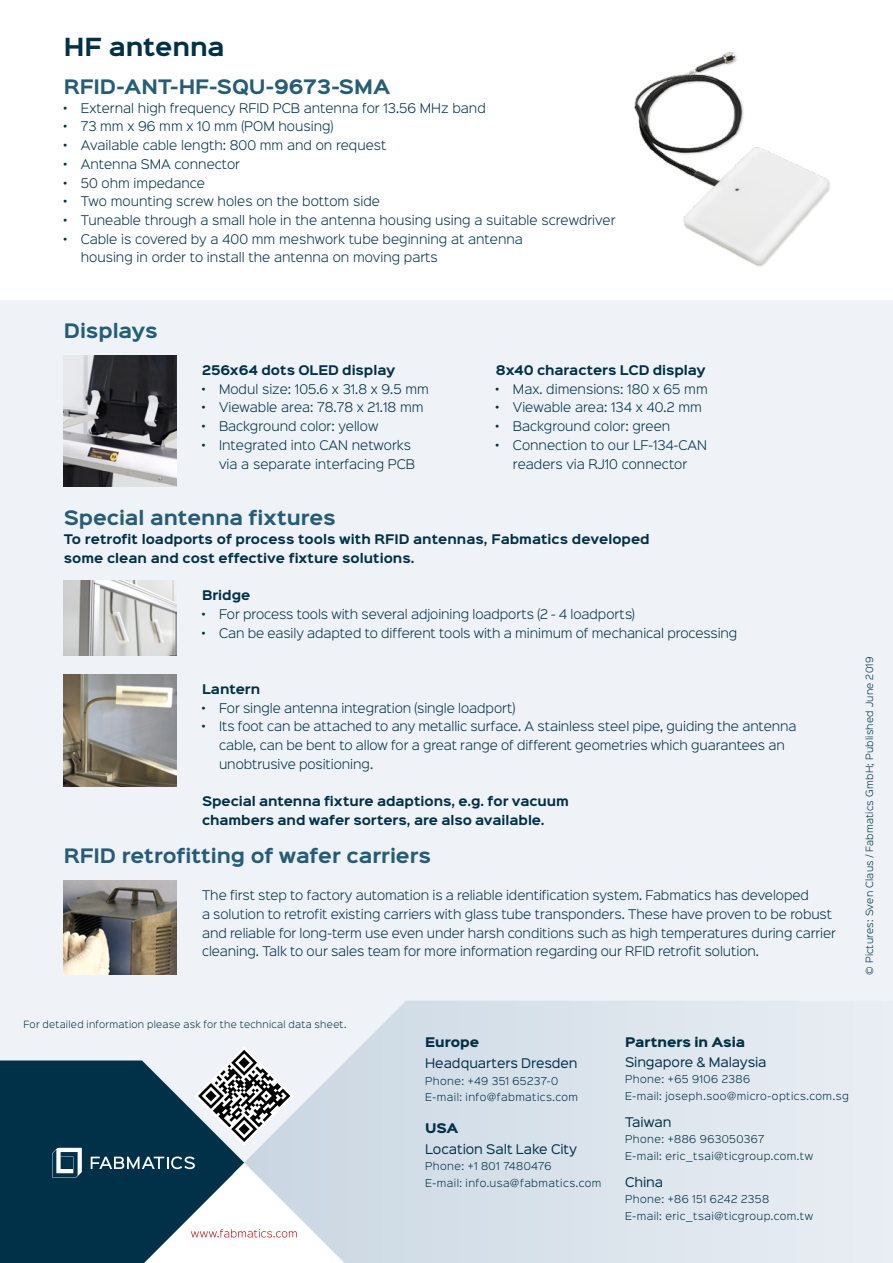
<style>
.page{position:relative;width:893px;height:1263px;background:#fff}
.page>*{position:absolute;margin:0;border:0;box-sizing:border-box;transform-origin:0 0}
.t1{font:700 22.5px "Sinkin Sans 700";letter-spacing:-.005em;color:#003149}
.t2{font:700 18px "Sinkin Sans 700";letter-spacing:-.005em;color:#245d78}
.t3{font:300 12px/18.8px "Sinkin Sans 300";color:#003149}
.t4{font:700 12px/18.8px "Sinkin Sans 700";color:#003149}
.t5{font:12px "Sinkin Sans 400";letter-spacing:-.005em;color:#003149}
.t6{font:900 12px "Sinkin Sans 800";letter-spacing:-.005em;color:#003149}
.t7{font:300 9.75px/16.5px "Sinkin Sans 300";letter-spacing:.045em;color:#003149}
.t8{font:300 9px "Sinkin Sans 300";letter-spacing:.025em;color:#003149}
</style>
<div class="page">
<div style="left:0;top:300px;width:893px;height:863px;background:#eff3f7"></div>
<img style="left:634px;top:52px;width:196px;height:215px">
<svg style="left:297px;top:1001px;width:596px;height:262px"></svg>
<svg style="left:0;top:1047px;width:297px;height:216px"></svg>
<img style="left:64px;top:674px;width:112px;height:113px">
<img style="left:64px;top:581px;width:112px;height:75px">
<img style="left:64px;top:881px;width:112px;height:93px">
<img style="left:64px;top:356px;width:112px;height:131px">
<h1 class="t1" style="left:64px;top:35px;width:162px">HF antenna</h1>
<h2 class="t2" style="left:64px;top:77px;width:328px">RFID-ANT-HF-SQU-9673-SMA</h2>
<p class="t3" style="left:64px;top:97px;width:423px">• External high frequency RFID PCB antenna for 13.56 MHz band</p>
<p class="t3" style="left:64px;top:116px;width:271px">• 73 mm x 96 mm x 10 mm (POM housing)</p>
<p class="t3" style="left:64px;top:135px;width:324px">• Available cable length: 800 mm and on request</p>
<p class="t3" style="left:64px;top:154px;width:178px">• Antenna SMA connector</p>
<p class="t3" style="left:64px;top:172px;width:143px">• 50 ohm impedance</p>
<p class="t3" style="left:64px;top:191px;width:318px">• Two mounting screw holes on the bottom side</p>
<p class="t3" style="left:64px;top:210px;width:553px">• Tuneable through a small hole in the antenna housing using a suitable screwdriver</p>
<p class="t3" style="left:81px;top:229px;width:444px;text-indent:-17px">• Cable is covered by a 400 mm meshwork tube beginning at antenna housing in order to install the antenna on moving parts</p>
<h2 class="t2" style="left:64px;top:321px;width:95px">Displays</h2>
<p class="t4" style="left:202px;top:361px;width:195px">256x64 dots OLED display</p>
<p class="t3" style="left:202px;top:379px;width:228px">• Modul size: 105.6 x 31.8 x 9.5 mm</p>
<p class="t3" style="left:202px;top:397px;width:223px">• Viewable area: 78.78 x 21.18 mm</p>
<p class="t3" style="left:202px;top:416px;width:178px">• Background color: yellow</p>
<p class="t3" style="left:219px;top:435px;width:197px;text-indent:-17px">• Integrated into CAN networks via a separate interfacing PCB</p>
<p class="t4" style="left:496px;top:361px;width:211px">8x40 characters LCD display</p>
<p class="t3" style="left:496px;top:379px;width:213px">• Max. dimensions: 180 x 65 mm</p>
<p class="t3" style="left:496px;top:397px;width:207px">• Viewable area: 134 x 40.2 mm</p>
<p class="t3" style="left:496px;top:416px;width:176px">• Background color: green</p>
<p class="t3" style="left:496px;top:435px;width:213px;text-align:center">• Connection to our LF-134-CAN readers via RJ10 connector</p>
<h2 class="t2" style="left:64px;top:508px;width:273px">Special antenna fixtures</h2>
<p class="t4" style="left:64px;top:530px;width:587px">To retrofit loadports of process tools with RFID antennas, Fabmatics developed some clean and cost effective fixture solutions.</p>
<p class="t4" style="left:202px;top:586px;width:50px">Bridge</p>
<p class="t3" style="left:202px;top:604px;width:434px">• For process tools with several adjoining loadports (2 - 4 loadports)</p>
<p class="t3" style="left:202px;top:622px;width:537px">• Can be easily adapted to different tools with a minimum of mechanical processing</p>
<p class="t4" style="left:202px;top:680px;width:60px">Lantern</p>
<p class="t3" style="left:202px;top:697px;width:315px">• For single antenna integration (single loadport)</p>
<p class="t3" style="left:219px;top:716px;width:579px;text-indent:-17px">• Its foot can be attached to any metallic surface. A stainless steel pipe, guiding the antenna cable, can be bent to allow for a great range of different geometries which guarantees an unobtrusive positioning.</p>
<p class="t4" style="left:202px;top:793px;width:368px">Special antenna fixture adaptions, e.g. for vacuum chambers and wafer sorters, are also available.</p>
<h2 class="t2" style="left:64px;top:846px;width:369px">RFID retrofitting of wafer carriers</h2>
<p class="t3" style="left:202px;top:885px;width:635px">The first step to factory automation is a reliable identification system. Fabmatics has developed<br>a solution to retrofit existing carriers with glass tube transponders. These have proven to be robust and reliable for long-term use even under harsh conditions such as high temperatures during carrier cleaning. Talk to our sales team for more information regarding our RFID retrofit solution.</p>
<p class="t8" style="left:862px;top:975px;width:320px;rotate:-90deg">© Pictures: Sven Claus / Fabmatics GmbH; Published June 2019</p>
<p class="t8" style="left:23px;top:1017px;width:324px">For detailed information please ask for the technical data sheet.</p>
<p class="t6" style="left:425px;top:1036px;width:56px">Europe</p>
<p class="t5" style="left:425px;top:1053px;width:154px">Headquarters Dresden</p>
<p class="t7" style="left:425px;top:1072px;width:154px">Phone: +49 351 65237-0<br>E-mail: info@fabmatics.com</p>
<p class="t6" style="left:425px;top:1122px;width:35px">USA</p>
<p class="t5" style="left:425px;top:1139px;width:153px">Location Salt Lake City</p>
<p class="t7" style="left:425px;top:1157px;width:178px">Phone: +1 801 7480476<br>E-mail: info.usa@fabmatics.com</p>
<p class="t6" style="left:625px;top:1036px;width:121px">Partners in Asia</p>
<p class="t5" style="left:625px;top:1052px;width:143px">Singapore &amp; Malaysia</p>
<p class="t7" style="left:625px;top:1070px;width:225px">Phone: +65 9106 2386<br>E-mail: joseph.soo@micro-optics.com.sg</p>
<p class="t5" style="left:625px;top:1112px;width:48px">Taiwan</p>
<p class="t7" style="left:625px;top:1130px;width:189px">Phone: +886 963050367<br>E-mail: eric_tsai@ticgroup.com.tw</p>
<p class="t5" style="left:625px;top:1172px;width:40px">China</p>
<p class="t7" style="left:625px;top:1190px;width:189px">Phone: +86 151 6242 2358<br>E-mail: eric_tsai@ticgroup.com.tw</p>
</div>
